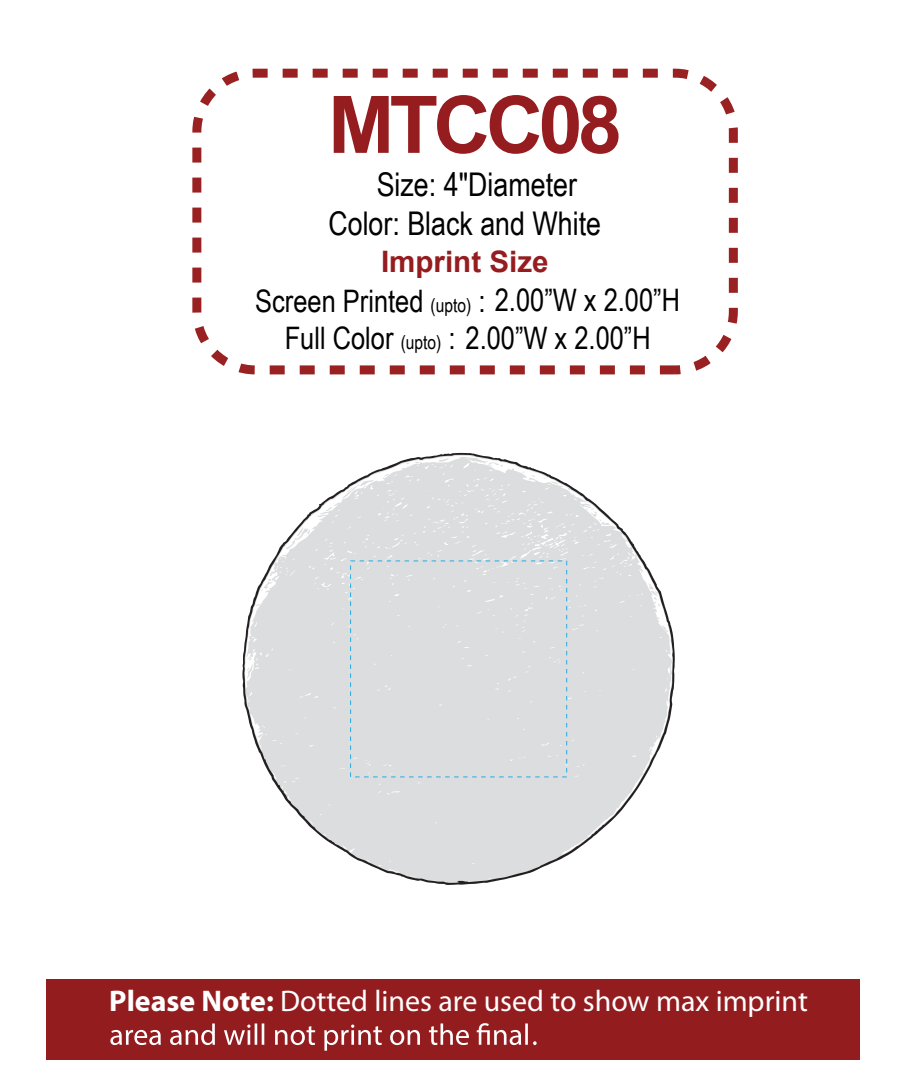
<style>
.page{position:relative;width:912px;height:1080px;background:#fff}
.page>*{position:absolute;margin:0;border:0;box-sizing:border-box;transform-origin:0 0}
.t1{font:700 79.35px "Arial";letter-spacing:-.06em;color:#951d20}
.t2{font:32.7px/39.8px "Arial Narrow";color:#020202}
.t3{font:31.05px/36.5px "Arial Narrow";color:#020202;text-align:center}
.t4{font:30px "Myriad Pro";color:#fff}
.t5{font:700 29.55px "Arial";color:#951d20}
.s1{font-size:19.05px;color:#010101}
.s2{font-weight:700}
</style>
<div class="page">
<div style="left:192px;top:69px;width:545px;height:305px;border:9px dashed #992122;border-radius:58px"></div>
<div style="left:46px;top:980px;width:814px;height:80px;background:#931c1f"></div>
<svg style="left:110px;top:1023px;width:426px;height:28px"></svg>
<svg style="left:242px;top:453px;width:432px;height:432px;fill:#dcddde"></svg>
<h1 class="t1" style="left:328px;top:69px;width:295px">MTCC08</h1>
<p class="t2" style="left:328px;top:163px;width:274px;text-indent:48px">Size: 4"Diameter<br>Color: Black and White</p>
<p class="t5" style="left:381px;top:241px;width:169px">Imprint Size</p>
<p class="t3" style="left:255px;top:282px;width:426px">Screen Printed <span class="s1">(upto)</span> : 2.00”W x 2.00”H<br>Full Color <span class="s1">(upto)</span> : 2.00”W x 2.00”H</p>
<p class="t4" style="left:109px;top:982px;width:700px"><span class="s2">Please Note:</span> Dotted lines are used to show max imprint</p>
</div>
